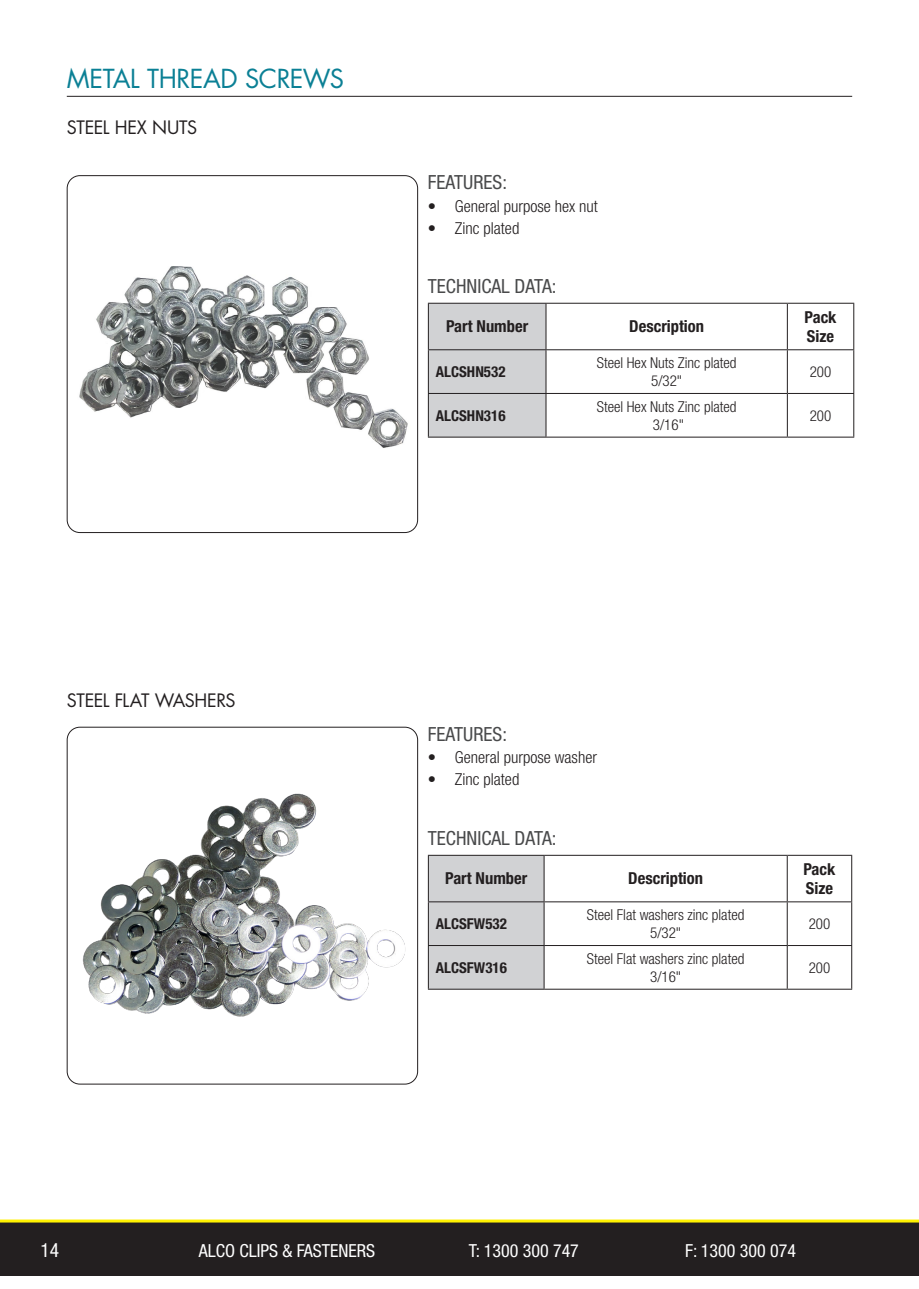
<style>
.page{position:relative;width:919px;height:1289px;background:#fff}
.page>*{position:absolute;margin:0;border:0;box-sizing:border-box;transform-origin:0 0}
.t1{font:25.5px "Futura Std";letter-spacing:-.02em;color:#0b8095}
.t2{font:condensed 19.5px "Helvetica Neue LT Std";color:#494a4b}
.t3{font:condensed 19.5px "Helvetica Neue LT Std";color:#fff}
.t4{font:condensed 18px "Helvetica Neue LT Std";color:#fff}
.t5{font:18px "Futura Std";letter-spacing:-.025em;color:#231f20}
.t6{font:300 condensed 16.5px "Helvetica Neue LT Std";color:#231f20}
.t7{font:700 condensed 16.5px/19.8px "Helvetica Neue LT Std";color:#231f20}
.t8{font:300 condensed 15px "Helvetica Neue LT Std";color:#231f20}
.t9{font:700 condensed 15px "Helvetica Neue LT Std";color:#231f20}
</style>
<div class="page">
<div style="left:0;top:1222px;width:918px;height:54px;background:#231f20"></div>
<hr style="left:0;top:1219px;width:918px;height:3px;background:#fff101">
<hr style="left:67px;top:96px;width:785px;height:1px;background:#231f20">
<div style="left:429px;top:304px;width:116px;height:132px;background:#d1d2d4"></div>
<hr style="left:546px;top:303px;width:241px;height:1px;background:#231f20">
<hr style="left:787px;top:303px;width:67px;height:1px;background:#231f20">
<hr style="left:786px;top:304px;width:1px;height:45px;background:#231f20">
<hr style="left:853px;top:304px;width:1px;height:45px;background:#231f20">
<hr style="left:546px;top:349px;width:241px;height:1px;background:#231f20">
<hr style="left:787px;top:349px;width:67px;height:1px;background:#231f20">
<hr style="left:786px;top:350px;width:1px;height:43px;background:#231f20">
<hr style="left:853px;top:350px;width:1px;height:43px;background:#231f20">
<hr style="left:546px;top:393px;width:241px;height:1px;background:#231f20">
<hr style="left:787px;top:393px;width:67px;height:1px;background:#231f20">
<hr style="left:786px;top:394px;width:1px;height:42px;background:#231f20">
<hr style="left:853px;top:394px;width:1px;height:42px;background:#231f20">
<hr style="left:546px;top:436px;width:241px;height:1px;background:#231f20">
<hr style="left:787px;top:436px;width:67px;height:1px;background:#231f20">
<hr style="left:428px;top:303px;width:118px;height:1px;background:#231f20">
<hr style="left:428px;top:304px;width:1px;height:45px;background:#231f20">
<hr style="left:545px;top:304px;width:1px;height:45px;background:#231f20">
<hr style="left:428px;top:349px;width:118px;height:1px;background:#231f20">
<hr style="left:428px;top:350px;width:1px;height:43px;background:#231f20">
<hr style="left:545px;top:350px;width:1px;height:43px;background:#231f20">
<hr style="left:428px;top:394px;width:1px;height:42px;background:#231f20">
<hr style="left:545px;top:394px;width:1px;height:42px;background:#231f20">
<hr style="left:428px;top:393px;width:118px;height:1px;background:#231f20">
<hr style="left:428px;top:436px;width:118px;height:1px;background:#231f20">
<img style="left:79px;top:266px;width:329px;height:182px">
<div style="left:67px;top:175px;width:351px;height:358px;border:1px solid #231f20;border-radius:13px"></div>
<div style="left:429px;top:855px;width:114px;height:133px;background:#d1d2d4"></div>
<hr style="left:544px;top:854px;width:243px;height:1px;background:#231f20">
<hr style="left:787px;top:854px;width:65px;height:1px;background:#231f20">
<hr style="left:786px;top:855px;width:1px;height:46px;background:#231f20">
<hr style="left:851px;top:855px;width:1px;height:46px;background:#231f20">
<hr style="left:786px;top:902px;width:1px;height:43px;background:#231f20">
<hr style="left:786px;top:946px;width:1px;height:42px;background:#231f20">
<hr style="left:851px;top:946px;width:1px;height:42px;background:#231f20">
<hr style="left:544px;top:988px;width:243px;height:1px;background:#231f20">
<hr style="left:787px;top:988px;width:65px;height:1px;background:#231f20">
<hr style="left:428px;top:901px;width:116px;height:1px;background:#231f20">
<hr style="left:544px;top:901px;width:243px;height:1px;background:#231f20">
<hr style="left:787px;top:901px;width:65px;height:1px;background:#231f20">
<hr style="left:851px;top:902px;width:1px;height:43px;background:#231f20">
<hr style="left:428px;top:945px;width:116px;height:1px;background:#231f20">
<hr style="left:544px;top:945px;width:243px;height:1px;background:#231f20">
<hr style="left:787px;top:945px;width:65px;height:1px;background:#231f20">
<hr style="left:428px;top:854px;width:116px;height:1px;background:#231f20">
<hr style="left:428px;top:855px;width:1px;height:46px;background:#231f20">
<hr style="left:543px;top:855px;width:1px;height:46px;background:#231f20">
<hr style="left:428px;top:902px;width:1px;height:43px;background:#231f20">
<hr style="left:543px;top:902px;width:1px;height:43px;background:#231f20">
<hr style="left:428px;top:946px;width:1px;height:42px;background:#231f20">
<hr style="left:543px;top:946px;width:1px;height:42px;background:#231f20">
<hr style="left:428px;top:988px;width:116px;height:1px;background:#231f20">
<img style="left:82px;top:793px;width:324px;height:224px">
<div style="left:67px;top:726px;width:351px;height:358px;border:1px solid #231f20;border-radius:13px"></div>
<p class="t1" style="left:67px;top:62px;width:279px">METAL THREAD SCREWS</p>
<p class="t5" style="left:67px;top:115px;width:132px">STEEL HEX NUTS</p>
<p class="t2" style="left:428px;top:171px;width:81px">FEATURES:</p>
<p class="t6" style="left:428px;top:196px;width:171px">• General purpose hex nut</p>
<p class="t6" style="left:428px;top:218px;width:93px">• Zinc plated</p>
<p class="t2" style="left:428px;top:274px;width:130px">TECHNICAL DATA:</p>
<p class="t7" style="left:446px;top:316px;width:84px">Part Number</p>
<p class="t7" style="left:629px;top:316px;width:76px">Description</p>
<p class="t7" style="left:804px;top:306px;width:33px">Pack<br>Size</p>
<p class="t9" style="left:436px;top:362px;width:71px">ALCSHN532</p>
<p class="t8" style="left:596px;top:354px;width:141px">Steel Hex Nuts Zinc plated</p>
<p class="t8" style="left:651px;top:372px;width:33px">5/32"</p>
<p class="t8" style="left:809px;top:363px;width:23px">200</p>
<p class="t9" style="left:436px;top:406px;width:71px">ALCSHN316</p>
<p class="t8" style="left:596px;top:398px;width:141px">Steel Hex Nuts Zinc plated</p>
<p class="t8" style="left:653px;top:416px;width:33px">3/16"</p>
<p class="t8" style="left:809px;top:407px;width:23px">200</p>
<p class="t5" style="left:67px;top:688px;width:170px">STEEL FLAT WASHERS</p>
<p class="t2" style="left:428px;top:722px;width:81px">FEATURES:</p>
<p class="t6" style="left:428px;top:748px;width:171px">• General purpose washer</p>
<p class="t6" style="left:428px;top:769px;width:93px">• Zinc plated</p>
<p class="t2" style="left:428px;top:826px;width:130px">TECHNICAL DATA:</p>
<p class="t7" style="left:445px;top:868px;width:84px">Part Number</p>
<p class="t7" style="left:628px;top:868px;width:76px">Description</p>
<p class="t7" style="left:803px;top:858px;width:33px">Pack<br>Size</p>
<p class="t9" style="left:436px;top:914px;width:73px">ALCSFW532</p>
<p class="t8" style="left:587px;top:906px;width:159px">Steel Flat washers zinc plated</p>
<p class="t8" style="left:650px;top:924px;width:33px">5/32"</p>
<p class="t8" style="left:808px;top:915px;width:23px">200</p>
<p class="t9" style="left:436px;top:958px;width:73px">ALCSFW316</p>
<p class="t8" style="left:587px;top:949px;width:159px">Steel Flat washers zinc plated</p>
<p class="t8" style="left:650px;top:967px;width:33px">3/16"</p>
<p class="t8" style="left:808px;top:958px;width:23px">200</p>
<h2 class="t3" style="left:41px;top:1238px;width:20px">14</h2>
<p class="t4" style="left:199px;top:1239px;width:178px">ALCO CLIPS &amp; FASTENERS</p>
<p class="t4" style="left:469px;top:1239px;width:112px">T: 1300 300 747</p>
<p class="t4" style="left:685px;top:1239px;width:113px">F: 1300 300 074</p>
</div>
